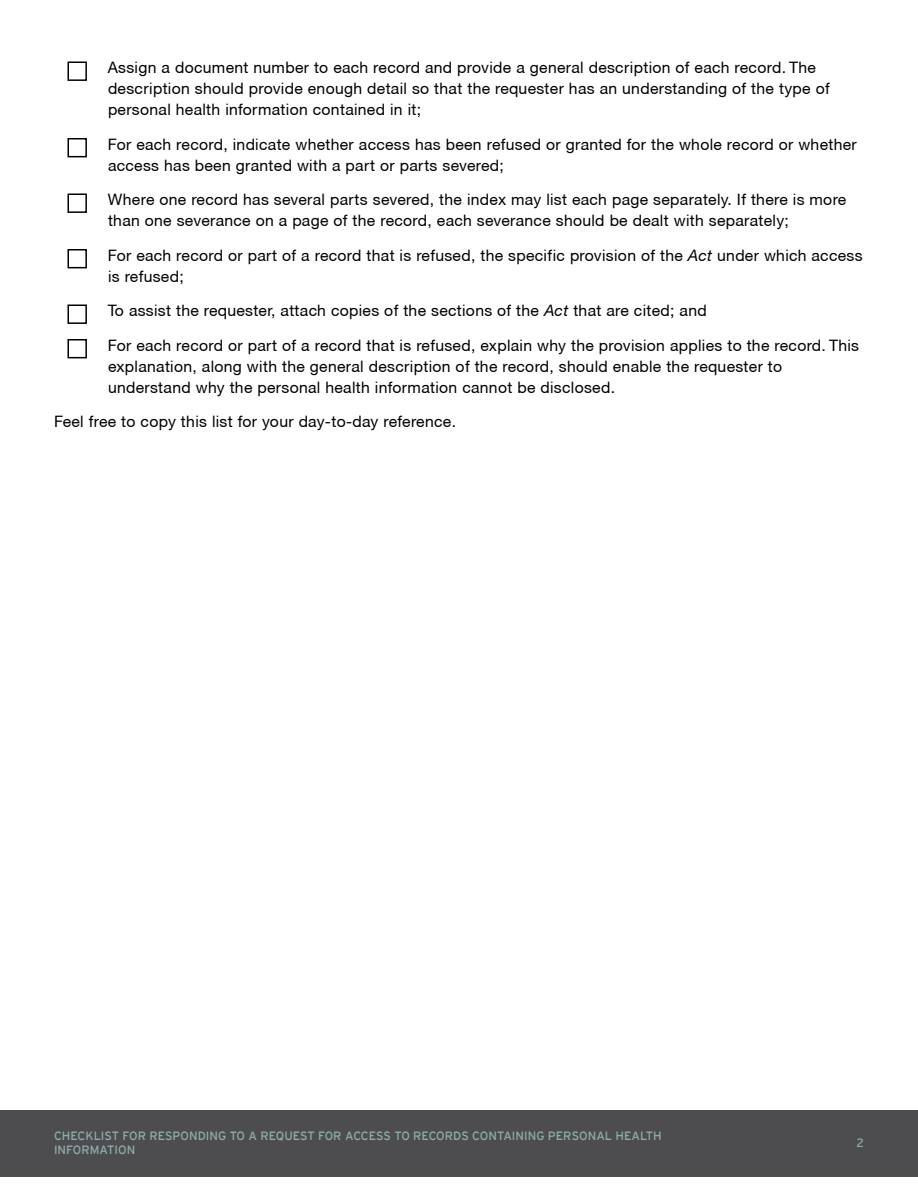
<style>
.page{position:relative;width:918px;height:1188px;background:#fff}
.page>*{position:absolute;margin:0;border:0;box-sizing:border-box;transform-origin:0 0}
.Checklist_text{font:15.75px/21px "Helvetica Neue CE";letter-spacing:.02em;color:#000}
.Checklist_para{font:15.75px "Helvetica Neue CE";letter-spacing:.02em;color:#000}
.t1{font:12px/13.5px "Interstate Mono";letter-spacing:.005em;color:#8faead}
.s1{font-style:italic}
</style>
<div class="page">
<div style="left:0;top:1110px;width:918px;height:67px;background:#4d4d4f"></div>
<div style="left:68px;top:62px;width:19px;height:19px;border:2px solid #000"></div>
<div style="left:68px;top:138px;width:19px;height:19px;border:2px solid #000"></div>
<div style="left:68px;top:194px;width:19px;height:19px;border:2px solid #000"></div>
<div style="left:68px;top:249px;width:19px;height:19px;border:2px solid #000"></div>
<div style="left:68px;top:304px;width:19px;height:20px;border:2px solid #000"></div>
<div style="left:68px;top:339px;width:19px;height:19px;border:2px solid #000"></div>
<p class="Checklist_text" style="left:108px;top:57px;width:723px">Assign a document number to each record and provide a general description of each record. The description should provide enough detail so that the requester has an understanding of the type of personal health information contained in it;</p>
<p class="Checklist_text" style="left:108px;top:134px;width:750px">For each record, indicate whether access has been refused or granted for the whole record or whether access has been granted with a part or parts severed;</p>
<p class="Checklist_text" style="left:108px;top:189px;width:740px">Where one record has several parts severed, the index may list each page separately. If there is more than one severance on a page of the record, each severance should be dealt with separately;</p>
<p class="Checklist_text" style="left:108px;top:245px;width:756px">For each record or part of a record that is refused, the specific provision of the <span class="s1">Act</span> under which access is refused;</p>
<p class="Checklist_text" style="left:108px;top:300px;width:600px">To assist the requester, attach copies of the sections of the <span class="s1">Act</span> that are cited; and</p>
<p class="Checklist_text" style="left:108px;top:335px;width:753px">For each record or part of a record that is refused, explain why the provision applies to the record. This explanation, along with the general description of the record, should enable the requester to understand why the personal health information cannot be disclosed.</p>
<p class="Checklist_para" style="left:54px;top:412px;width:404px">Feel free to copy this list for your day-to-day reference.</p>
<p class="t1" style="left:54px;top:1129px;width:609px">CHECKLIST FOR RESPONDING TO A REQUEST FOR ACCESS TO RECORDS CONTAINING PERSONAL HEALTH<br>INFORMATION</p>
<p class="t1" style="left:857px;top:1136px;width:9px">2</p>
</div>
